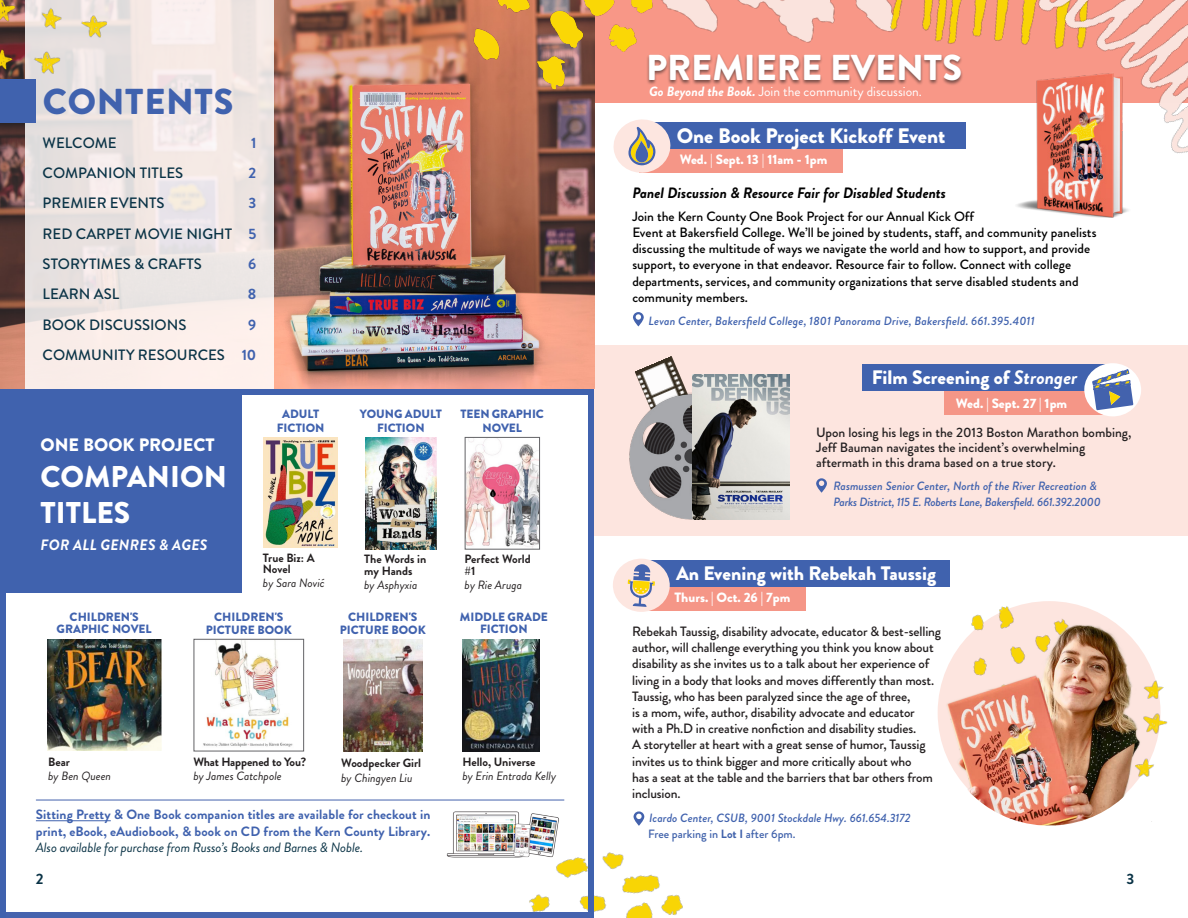
<style>
.page{position:relative;width:1188px;height:918px;background:#fff}
.page>*{position:absolute;margin:0;border:0;box-sizing:border-box;transform-origin:0 0}
.t1{font:900 36px "Brandon Grotesque";color:#fff}
.t2{font:900 36px "Brandon Grotesque";letter-spacing:.02em;color:#4062ae}
.t3{font:900 30px/36px "Brandon Grotesque";color:#fff}
.t4{font:900 21px "Brandon Grotesque";color:#fff}
.t5{font:900 19.5px "Brandon Grotesque";color:#fff}
.t6{font:900 18px "Brandon Grotesque";color:#fff}
.t7{font:500 15px "Brandon Grotesque";color:#0a3346}
.t8{font:italic 700 15px "Brandon Grotesque";color:#000}
.t9{font:italic 700 15px "Brandon Grotesque";letter-spacing:.02em;color:#fff}
.t10{font:700 15px "Brandon Grotesque";color:#4062ae}
.t11{font:700 15px "Brandon Grotesque";color:#0a3346}
.t12{font:500 13.5px/16.2px "Brandon Grotesque";letter-spacing:-.01em;color:#231f20}
.t13{font:500 13.5px/16.2px "Brandon Grotesque";color:#000}
.t14{font:700 13.5px/16.5px "Brandon Grotesque";letter-spacing:.01em;color:#4062ae}
.t15{font:italic 13.5px "Brandon Grotesque";letter-spacing:-.01em;color:#0a3346}
.t16{font:900 13.5px "Brandon Grotesque";color:#fff}
.t17{font:13.5px "Brandon Grotesque";color:#fff}
.t18{font:italic 500 12px "Brandon Grotesque";color:#4062ae}
.t19{font:900 12px/13.5px "Brandon Grotesque";color:#4062ae;text-align:center}
.t20{font:700 12px/11.4px "Brandon Grotesque";color:#231f20}
.t21{font:italic 12px/14.4px "Brandon Grotesque";color:#231f20}
.t22{font:italic 500 12px "Brandon Grotesque";letter-spacing:-.02em;color:#4062ae}
.t23{font:500 12px "Brandon Grotesque";color:#4062ab}
.s1{font-weight:700;font-style:italic}
.s2{font-weight:400}
.s3{font-weight:400;font-style:italic}
.s4{font-weight:700;font-style:normal}
.s5{font-weight:700}
</style>
<div class="page">
<img style="left:491px;top:810px;width:192px;height:108px">
<div style="left:0;top:389px;width:241px;height:204px;background:#4062ae"></div>
<div style="left:594px;top:0;width:594px;height:103px;background:#f89787"></div>
<img style="left:676px;top:0;width:159px;height:43px">
<img style="left:855px;top:0;width:169px;height:45px">
<div style="left:646px;top:53px;width:318px;height:33px;background:#231f20;opacity:.58"></div>
<img style="left:1024px;top:0;width:164px;height:154px">
<div style="left:594px;top:345px;width:594px;height:191px;background:#fde5df"></div>
<div style="left:633px;top:122px;width:332px;height:27px;background:#4062ae"></div>
<div style="left:639px;top:150px;width:203px;height:23px;background:#f59687"></div>
<img style="left:1016px;top:72px;width:133px;height:145px">
<svg style="left:633px;top:312px;width:11px;height:14px"></svg>
<svg style="left:613px;top:119px;width:59px;height:54px"></svg>
<div style="left:636px;top:586px;width:169px;height:25px;background:#f59687"></div>
<div style="left:647px;top:560px;width:302px;height:27px;background:#4062ae"></div>
<svg style="left:613px;top:558px;width:57px;height:54px"></svg>
<svg style="left:633px;top:811px;width:12px;height:15px"></svg>
<img style="left:972px;top:601px;width:139px;height:19px">
<img style="left:938px;top:620px;width:223px;height:205px">
<img style="left:0;top:0;width:594px;height:389px">
<div style="left:944px;top:390px;width:170px;height:25px;background:#f59687"></div>
<div style="left:862px;top:364px;width:254px;height:27px;background:#4062ae"></div>
<svg style="left:1084px;top:363px;width:57px;height:54px"></svg>
<svg style="left:816px;top:478px;width:11px;height:15px"></svg>
<img style="left:635px;top:356px;width:52px;height:36px">
<img style="left:629px;top:392px;width:67px;height:128px">
<img style="left:692px;top:374px;width:98px;height:145px">
<hr style="left:36px;top:820px;width:75px;height:1px;background:#4062ae">
<img style="left:415px;top:0;width:261px;height:92px">
<svg style="left:25px;top:0;width:249px;height:389px;background:#f0e7e5"></svg>
<div style="left:0;top:79px;width:36px;height:44px;background:#4062ae"></div>
<img style="left:467px;top:439px;width:71px;height:108px">
<div style="left:465px;top:437px;width:75px;height:112px;border:1px solid #636366"></div>
<img style="left:264px;top:437px;width:73px;height:111px">
<img style="left:366px;top:437px;width:71px;height:112px">
<img style="left:203px;top:641px;width:90px;height:106px">
<div style="left:194px;top:639px;width:110px;height:112px;border:1px solid #636366"></div>
<img style="left:462px;top:640px;width:77px;height:111px">
<img style="left:343px;top:640px;width:79px;height:111px">
<img style="left:47px;top:639px;width:114px;height:112px">
<img style="left:0;top:0;width:111px;height:116px">
<div style="left:0;top:389px;width:594px;height:5px;background:#4062ae"></div>
<img style="left:446px;top:810px;width:116px;height:50px">
<hr style="left:36px;top:800px;width:528px;height:1px;background:#4362ad">
<div style="left:589px;top:392px;width:5px;height:526px;background:#4062ae"></div>
<div style="left:0;top:913px;width:590px;height:5px;background:#4563ae"></div>
<div style="left:0;top:424px;width:5px;height:494px;background:#4062ae"></div>
<p class="t1" style="left:646px;top:42px;width:318px">PREMIERE EVENTS</p>
<p class="t2" style="left:43px;top:76px;width:192px">CONTENTS</p>
<p class="t7" style="left:43px;top:132px;width:76px">WELCOME</p>
<p class="t7" style="left:43px;top:163px;width:142px">COMPANION TITLES</p>
<p class="t7" style="left:43px;top:193px;width:123px">PREMIER EVENTS</p>
<p class="t7" style="left:43px;top:223px;width:191px">RED CARPET MOVIE NIGHT</p>
<p class="t7" style="left:43px;top:253px;width:161px">STORYTIMES &amp; CRAFTS</p>
<p class="t7" style="left:43px;top:284px;width:78px">LEARN ASL</p>
<p class="t7" style="left:43px;top:314px;width:145px">BOOK DISCUSSIONS</p>
<p class="t7" style="left:43px;top:344px;width:184px">COMMUNITY RESOURCES</p>
<p class="t10" style="left:251px;top:132px;width:7px">1</p>
<p class="t10" style="left:249px;top:162px;width:9px">2</p>
<p class="t10" style="left:249px;top:193px;width:9px">3</p>
<p class="t10" style="left:248px;top:223px;width:9px">5</p>
<p class="t10" style="left:248px;top:253px;width:10px">6</p>
<p class="t10" style="left:248px;top:284px;width:10px">8</p>
<p class="t10" style="left:248px;top:314px;width:10px">9</p>
<p class="t10" style="left:242px;top:344px;width:16px">10</p>
<p class="t17" style="left:649px;top:82px;width:274px"><span class="s1">Go Beyond the Book.</span> Join the community discussion.</p>
<p class="t4" style="left:677px;top:120px;width:270px">One Book Project Kickoff Event</p>
<p class="t8" style="left:632px;top:182px;width:315px">Panel Discussion &amp; Resource Fair for Disabled Students</p>
<p class="t13" style="left:632px;top:208px;width:466px">Join the Kern County One Book Project for our Annual Kick Off<br>Event at Bakersfield College. We’ll be joined by students, staff, and community panelists discussing the multitude of ways we navigate the world and how to support, and provide support, to everyone in that endeavor. Resource fair to follow. Connect with college departments, services, and community organizations that serve disabled students and community members.</p>
<p class="t18" style="left:649px;top:313px;width:388px">Levan Center, Bakersfield College, 1801 Panorama Drive, Bakersfield. 661.395.4011</p>
<p class="t16" style="left:680px;top:150px;width:149px">Wed. <span class="s2">|</span> Sept. 13 <span class="s2">|</span> 11am - 1pm</p>
<p class="t6" style="left:41px;top:432px;width:176px">ONE BOOK PROJECT</p>
<p class="t3" style="left:41px;top:459px;width:188px">COMPANION<br>TITLES</p>
<p class="t9" style="left:41px;top:534px;width:168px">FOR ALL GENRES &amp; AGES</p>
<p class="t19" style="left:282px;top:407px;width:39px">ADULT</p>
<p class="t19" style="left:277px;top:421px;width:49px">FICTION</p>
<p class="t19" style="left:360px;top:407px;width:84px">YOUNG ADULT<br>FICTION</p>
<p class="t19" style="left:461px;top:407px;width:85px">TEEN GRAPHIC<br>NOVEL</p>
<p class="t5" style="left:872px;top:363px;width:207px">Film Screening of <span class="s1">Stronger</span></p>
<p class="t12" style="left:816px;top:425px;width:317px;line-height:15px">Upon losing his legs in the 2013 Boston Marathon bombing,<br>Jeff Bauman navigates the incident’s overwhelming aftermath in this drama based on a true story.</p>
<p class="t18" style="left:833px;top:478px;width:265px">Rasmussen Senior Center, North of the River Recreation &amp;</p>
<p class="t22" style="left:833px;top:494px;width:269px">Parks District, 115 E. Roberts Lane, Bakersfield. 661.392.2000</p>
<p class="t16" style="left:956px;top:393px;width:113px">Wed. | Sept. 27 | 1pm</p>
<p class="t19" style="left:70px;top:610px;width:71px">CHILDREN'S</p>
<p class="t19" style="left:57px;top:622px;width:97px">GRAPHIC NOVEL</p>
<p class="t20" style="left:263px;top:552px;width:53px">True Biz: A<br>Novel</p>
<p class="t21" style="left:263px;top:576px;width:63px">by Sara Nović</p>
<p class="t19" style="left:214px;top:610px;width:71px">CHILDREN'S</p>
<p class="t19" style="left:206px;top:624px;width:87px">PICTURE BOOK</p>
<p class="t20" style="left:364px;top:554px;width:64px">The Words in my Hands</p>
<p class="t21" style="left:364px;top:578px;width:55px">by Asphyxia</p>
<p class="t19" style="left:348px;top:610px;width:71px">CHILDREN'S</p>
<p class="t19" style="left:340px;top:624px;width:87px">PICTURE BOOK</p>
<p class="t20" style="left:465px;top:554px;width:68px">Perfect World #1</p>
<p class="t21" style="left:465px;top:578px;width:59px">by Rie Aruga</p>
<p class="t19" style="left:460px;top:610px;width:89px">MIDDLE GRADE</p>
<p class="t19" style="left:480px;top:622px;width:49px">FICTION</p>
<p class="t20" style="left:48px;top:756px;width:23px">Bear</p>
<p class="t21" style="left:48px;top:769px;width:64px">by Ben Queen</p>
<p class="t20" style="left:193px;top:756px;width:114px">What Happened to You?</p>
<p class="t21" style="left:193px;top:769px;width:90px">by James Catchpole</p>
<p class="t20" style="left:341px;top:756px;width:81px;line-height:14.4px">Woodpecker Girl <span class="s3">by Chingyen Liu</span></p>
<p class="t21" style="left:462px;top:754px;width:95px"><span class="s4">Hello, Universe<br></span>by Erin Entrada Kelly</p>
<p class="t14" style="left:36px;top:807px;width:396px">Sitting Pretty &amp; One Book companion titles are available for checkout in print, eBook, eAudiobook, &amp; book on CD from the Kern County Library.</p>
<p class="t15" style="left:36px;top:838px;width:329px">Also available for purchase from Russo’s Books and Barnes &amp; Noble.</p>
<p class="t5" style="left:676px;top:559px;width:262px">An Evening with Rebekah Taussig</p>
<p class="t16" style="left:675px;top:588px;width:117px">Thurs. | Oct. 26 | 7pm</p>
<p class="t12" style="left:632px;top:623px;width:311px">Rebekah Taussig, disability advocate, educator &amp; best-selling author, will challenge everything you think you know about disability as she invites us to a talk about her experience of living in a body that looks and moves differently than most.<br>Taussig, who has been paralyzed since the age of three,<br>is a mom, wife, author, disability advocate and educator<br>with a Ph.D in creative nonfiction and disability studies.<br>A storyteller at heart with a great sense of humor, Taussig invites us to think bigger and more critically about who<br>has a seat at the table and the barriers that bar others from inclusion.</p>
<p class="t18" style="left:649px;top:809px;width:263px">Icardo Center, CSUB, 9001 Stockdale Hwy. 661.654.3172</p>
<p class="t23" style="left:648px;top:825px;width:149px">Free parking in <span class="s5">Lot I</span> after 6pm.</p>
<p class="t11" style="left:36px;top:868px;width:9px">2</p>
<p class="t11" style="left:1127px;top:868px;width:9px">3</p>
</div>
